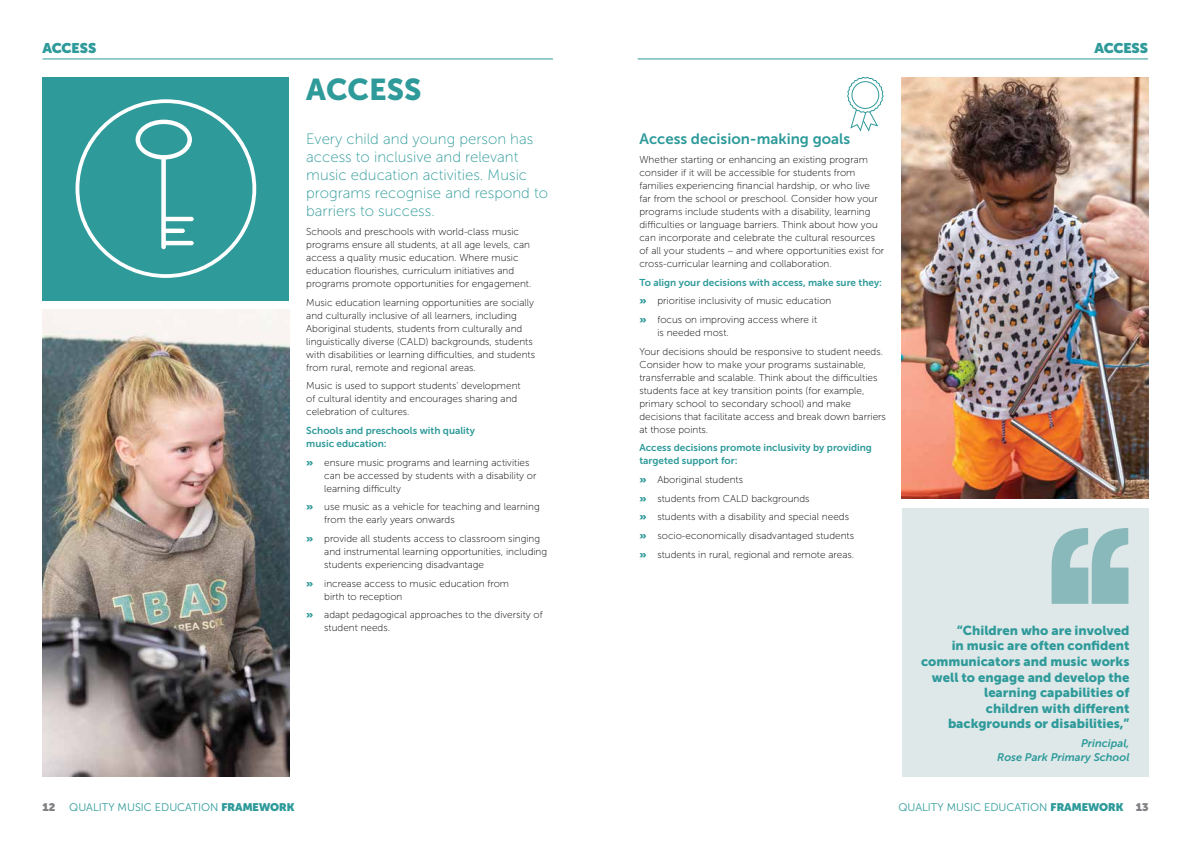
<style>
.page{position:relative;width:1191px;height:842px;background:#fff}
.page>*{position:absolute;margin:0;border:0;box-sizing:border-box;transform-origin:0 0}
.t1{font:30px "Museo Sans 900";color:#2f9a9a}
.t2{font:15px/18px "Museo Sans 100";color:#2f9a9a}
.t3{font:15px "Museo Sans 700";color:#2f9a9a}
.t4{font:900 14px "Museo Sans Display";color:#2f9a9a}
.t5{font:13px/15.6px "Museo Sans 900";color:#2f9a9a;text-align:right}
.t6{font:11px "Museo Sans 300";color:#2f9a9a}
.t7{font:italic 11px/13.2px "Museo Sans 700";color:#2f9a9a;text-align:right}
.t8{font:900 11px "Museo Sans Display";color:#808285}
.t9{font:10px/13px "Museo Sans 100";color:#000}
.t10{font:10px/13px "Museo Sans 700";color:#2f9a9a}
.s1{font-family:"Museo Sans Display";font-weight:900;color:#2f9a9a}
.s2{font-family:"Museo Sans Display";font-weight:900}
.s3{font-family:"Museo Sans Display";font-weight:900;color:#808285}
</style>
<div class="page">
<hr style="left:43px;top:59px;width:510px;height:1px;background:#2f9a9a">
<hr style="left:637px;top:59px;width:511px;height:1px;background:#2f9a9a">
<div style="left:901px;top:508px;width:247px;height:269px;background:#dee8e9"></div>
<div style="left:43px;top:77px;width:246px;height:224px;background:#2f9a9a"></div>
<svg style="left:76px;top:99px;width:180px;height:179px"></svg>
<div style="left:161px;top:156px;width:5px;height:93px;background:#fff;border-radius:2px"></div>
<hr style="left:162px;top:217px;width:32px;height:4px;background:#fff;border-radius:2px">
<hr style="left:162px;top:229px;width:23px;height:4px;background:#fff;border-radius:2px">
<hr style="left:162px;top:241px;width:32px;height:4px;background:#fff;border-radius:2px">
<svg style="left:1051px;top:528px;width:77px;height:76px"></svg>
<svg style="left:847px;top:77px;width:36px;height:55px"></svg>
<div style="left:851px;top:81px;width:28px;height:28px;border:1px solid #2f9a9a;border-radius:50%"></div>
<img style="left:43px;top:309px;width:246px;height:467px">
<img style="left:901px;top:77px;width:247px;height:422px">
<h3 class="t4" style="left:43px;top:40px;width:55px">ACCESS</h3>
<h3 class="t4" style="left:1094px;top:40px;width:55px">ACCESS</h3>
<h1 class="t1" style="left:306px;top:72px;width:117px">ACCESS</h1>
<h2 class="t2" style="left:306px;top:130px;width:243px">Every child and young person has access to inclusive and relevant music education activities. Music programs recognise and respond to barriers to success.</h2>
<p class="t9" style="left:306px;top:225px;width:227px">Schools and preschools with world-class music programs ensure all students, at all age levels, can access a quality music education. Where music education flourishes, curriculum initiatives and programs promote opportunities for engagement.</p>
<p class="t9" style="left:306px;top:296px;width:230px">Music education learning opportunities are socially and culturally inclusive of all learners, including Aboriginal students, students from culturally and linguistically diverse (CALD) backgrounds, students with disabilities or learning difficulties, and students from rural, remote and regional areas.</p>
<p class="t9" style="left:306px;top:380px;width:216px">Music is used to support students’ development of cultural identity and encourages sharing and celebration of cultures.</p>
<p class="t10" style="left:306px;top:424px;width:170px">Schools and preschools with quality music education:</p>
<p class="t9" style="left:324px;top:456px;width:214px;text-indent:-18px"><span class="s1">»</span> ensure music programs and learning activities can be accessed by students with a disability or learning difficulty</p>
<p class="t9" style="left:324px;top:501px;width:217px;text-indent:-18px"><span class="s1">»</span> use music as a vehicle for teaching and learning from the early years onwards</p>
<p class="t9" style="left:324px;top:532px;width:224px;text-indent:-18px"><span class="s1">»</span> provide all students access to classroom singing and instrumental learning opportunities, including students experiencing disadvantage</p>
<p class="t9" style="left:324px;top:577px;width:186px;text-indent:-18px"><span class="s1">»</span> increase access to music education from birth to reception</p>
<p class="t9" style="left:324px;top:609px;width:220px;text-indent:-18px"><span class="s1">»</span> adapt pedagogical approaches to the diversity of student needs.</p>
<h2 class="t3" style="left:639px;top:131px;width:212px">Access decision-making goals</h2>
<p class="t9" style="left:639px;top:153px;width:246px">Whether starting or enhancing an existing program consider if it will be accessible for students from families experiencing financial hardship, or who live<br>far from the school or preschool. Consider how your programs include students with a disability, learning difficulties or language barriers. Think about how you can incorporate and celebrate the cultural resources of all your students – and where opportunities exist for cross-curricular learning and collaboration.</p>
<p class="t10" style="left:639px;top:276px;width:244px">To align your decisions with access, make sure they:</p>
<p class="t9" style="left:639px;top:292px;width:193px;line-height:18.7px"><span class="s1">»</span> prioritise inclusivity of music education <span class="s1">»</span> focus on improving access where it</p>
<p class="t9" style="left:639px;top:323px;width:245px;line-height:18.7px;text-indent:18px">is needed most.<br>Your decisions should be responsive to student needs.</p>
<p class="t9" style="left:639px;top:358px;width:248px">Consider how to make your programs sustainable, transferrable and scalable. Think about the difficulties students face at key transition points (for example, primary school to secondary school) and make decisions that facilitate access and break down barriers at those points.</p>
<p class="t10" style="left:639px;top:441px;width:234px">Access decisions promote inclusivity by providing targeted support for:</p>
<p class="t9" style="left:639px;top:470px;width:216px;line-height:18.7px"><span class="s1">»</span> Aboriginal students<br><span class="s1">»</span> students from CALD backgrounds<br><span class="s1">»</span> students with a disability and special needs <span class="s1">»</span> socio-economically disadvantaged students <span class="s1">»</span> students in rural, regional and remote areas.</p>
<h3 class="t5" style="left:921px;top:622px;width:210px">“Children who are involved<br>in music are often confident communicators and music works well to engage and develop the learning capabilities of<br>children with different backgrounds or disabilities,”</h3>
<p class="t7" style="left:997px;top:737px;width:134px">Principal,<br>Rose Park Primary School</p>
<p class="t8" style="left:43px;top:800px;width:14px">12</p>
<p class="t6" style="left:69px;top:801px;width:227px">QUALITY MUSIC EDUCATION <span class="s2">FRAMEWORK</span></p>
<p class="t6" style="left:898px;top:801px;width:252px">QUALITY MUSIC EDUCATION <span class="s2">FRAMEWORK</span> <span class="s3">13</span></p>
</div>
